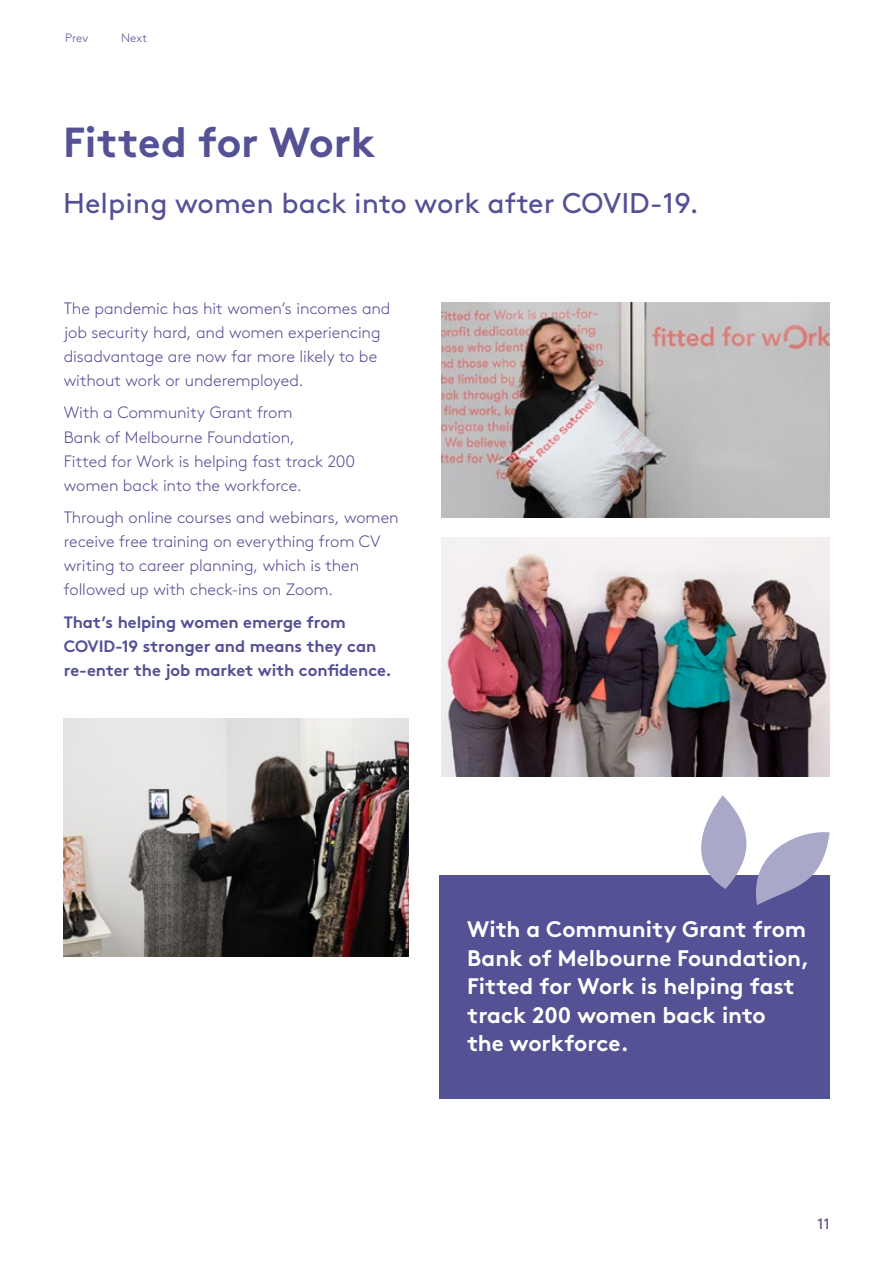
<style>
.page{position:relative;width:893px;height:1263px;background:#fff}
.page>*{position:absolute;margin:0;border:0;box-sizing:border-box;transform-origin:0 0}
.t1{font:700 42px "Brown";color:#545194}
.t2{font:28.5px "Brown";color:#545194}
.t3{font:700 22.5px/28.5px "Brown";color:#fff}
.t4{font:300 16.5px/24px "Brown";letter-spacing:-.005em;color:#545194}
.t5{font:700 16.5px/24px "Brown";letter-spacing:-.005em;color:#545194}
.t6{font:15px "Brown";color:#545194}
.t7{font:300 12px "Brown";letter-spacing:.005em;color:#545194}
</style>
<div class="page">
<img style="left:442px;top:303px;width:388px;height:215px">
<img style="left:442px;top:538px;width:388px;height:238px">
<img style="left:63px;top:718px;width:345px;height:239px">
<div style="left:439px;top:876px;width:391px;height:223px;background:#545194"></div>
<svg style="left:688px;top:795px;width:142px;height:110px"></svg>
<p class="t7" style="left:65px;top:29px;width:25px">Prev</p>
<p class="t7" style="left:121px;top:29px;width:28px">Next</p>
<h1 class="t1" style="left:63px;top:109px;width:314px">Fitted for Work</h1>
<h2 class="t2" style="left:63px;top:182px;width:637px">Helping women back into work after COVID-19.</h2>
<p class="t4" style="left:64px;top:295px;width:328px">The pandemic has hit women’s incomes and job security hard, and women experiencing disadvantage are now far more likely to be without work or underemployed.</p>
<p class="t4" style="left:64px;top:400px;width:293px">With a Community Grant from<br>Bank of Melbourne Foundation,<br>Fitted for Work is helping fast track 200 women back into the workforce.</p>
<p class="t4" style="left:64px;top:504px;width:336px">Through online courses and webinars, women receive free training on everything from CV writing to career planning, which is then followed up with check-ins on Zoom.</p>
<p class="t5" style="left:64px;top:608px;width:329px">That’s helping women emerge from<br>COVID-19 stronger and means they can re-enter the job market with confidence.</p>
<h3 class="t3" style="left:467px;top:913px;width:344px">With a Community Grant from<br>Bank of Melbourne Foundation,<br>Fitted for Work is helping fast track 200 women back into<br>the workforce.</h3>
<p class="t6" style="left:818px;top:1212px;width:14px">11</p>
</div>
